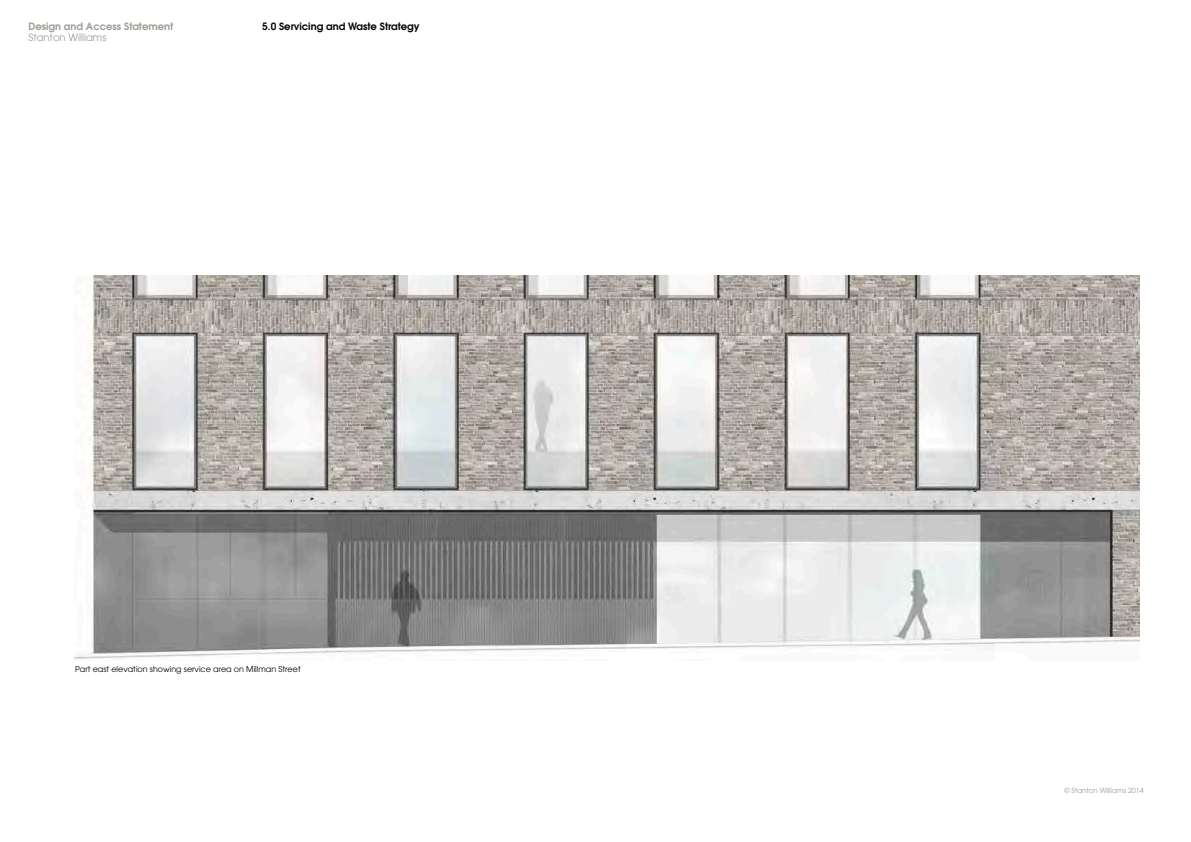
<style>
.page{position:relative;width:1191px;height:842px;background:#fff}
.page>*{position:absolute;margin:0;border:0;box-sizing:border-box;transform-origin:0 0}
.t1{font:600 10px "Avant Garde";color:#000}
.t2{font:600 10px "Avant Garde";color:#9a9e93}
.t3{font:10px "Avant Garde";color:#9a9e93}
.t4{font:8px "Avant Garde";color:#000}
.t5{font:7px "Avant Garde";color:#9a9e93}
</style>
<div class="page">
<img style="left:74px;top:276px;width:1066px;height:384px">
<p class="t2" style="left:28px;top:20px;width:146px">Design and Access Statement</p>
<p class="t3" style="left:28px;top:32px;width:79px">Stanton Williams</p>
<p class="t1" style="left:262px;top:20px;width:159px">5.0 Servicing and Waste Strategy</p>
<p class="t4" style="left:75px;top:664px;width:227px">Part east elevation showing service area on Millman Street</p>
<p class="t5" style="left:1064px;top:786px;width:81px">© Stanton Williams 2014</p>
</div>
